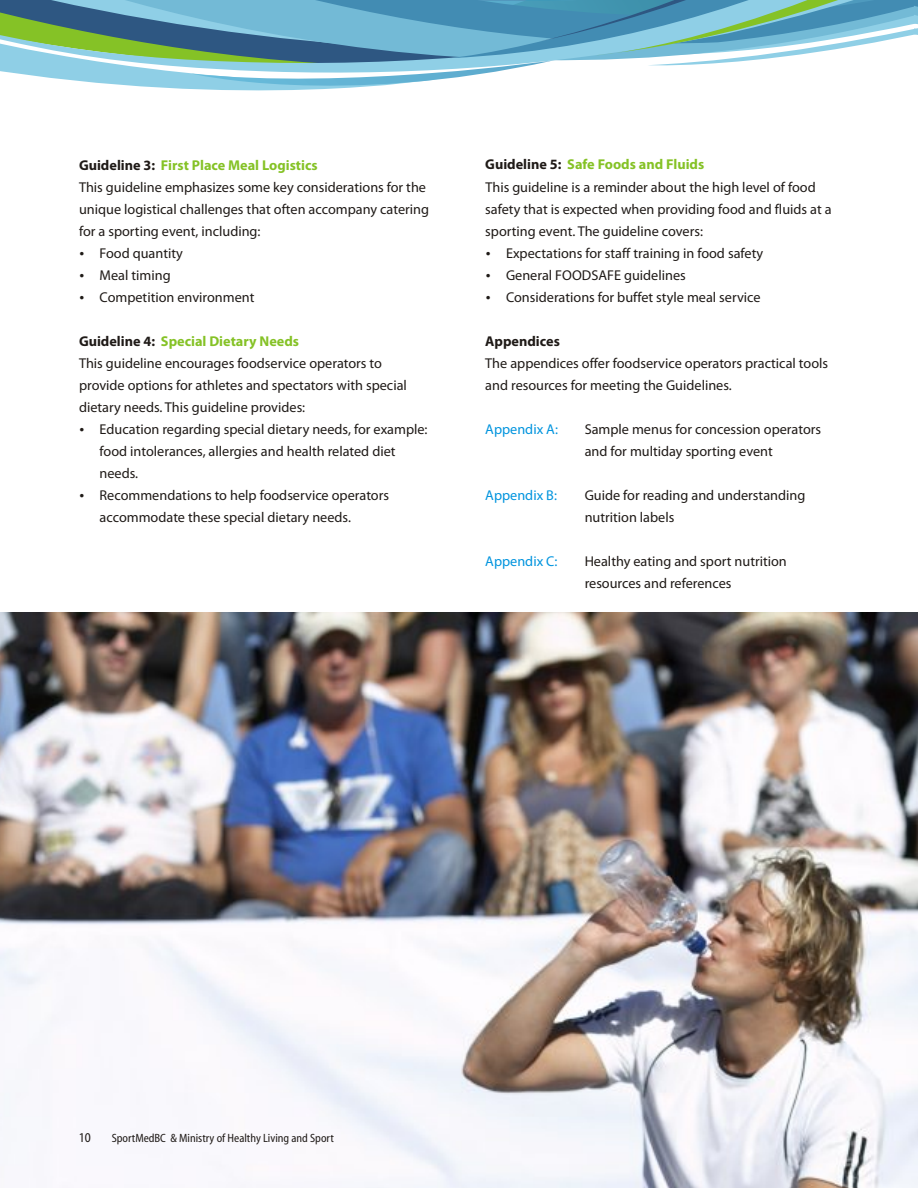
<style>
.page{position:relative;width:918px;height:1188px;background:#fff}
.page>*{position:absolute;margin:0;border:0;box-sizing:border-box;transform-origin:0 0}
.t1{font:14.25px/22px "Myriad Pro";color:#1f1a17}
.t2{font:14.25px "Myriad Pro";color:#0094de}
.t3{font:700 14.25px "Myriad Pro";color:#1f1a17}
.t4{font:13.5px "Myriad MM 400 wt 444 wd";color:#1f1a17}
.t5{font:12px "Myriad MM 400 wt 444 wd";color:#1f1a17}
.s1{font-weight:700}
.s2{font-weight:700;color:#85c226}
</style>
<div class="page">
<img style="left:0;top:612px;width:918px;height:576px">
<svg style="left:0;top:0;width:918px;height:91px"></svg>
<p class="t1" style="left:79px;top:155px;width:352px"><span class="s1">Guideline 3:</span> <span class="s2">First Place Meal Logistics<br></span>This guideline emphasizes some key considerations for the unique logistical challenges that often accompany catering for a sporting event, including:</p>
<p class="t1" style="left:79px;top:243px;width:105px">•Food quantity</p>
<p class="t1" style="left:79px;top:265px;width:93px">•Meal timing</p>
<p class="t1" style="left:79px;top:287px;width:177px">•Competition environment</p>
<p class="t1" style="left:79px;top:331px;width:329px"><span class="s1">Guideline 4:</span> <span class="s2">Special Dietary Needs<br></span>This guideline encourages foodservice operators to provide options for athletes and spectators with special dietary needs. This guideline provides:</p>
<p class="t1" style="left:100px;top:420px;width:330px;text-indent:-21px">•Education regarding special dietary needs, for example: food intolerances, allergies and health related diet needs.</p>
<p class="t1" style="left:100px;top:486px;width:291px;text-indent:-21px">•Recommendations to help foodservice operators accommodate these special dietary needs.</p>
<p class="t1" style="left:485px;top:155px;width:348px"><span class="s1">Guideline 5:</span> <span class="s2">Safe Foods and Fluids<br></span>This guideline is a reminder about the high level of food safety that is expected when providing food and fluids at a sporting event. The guideline covers:</p>
<p class="t1" style="left:485px;top:243px;width:279px">•Expectations for staff training in food safety</p>
<p class="t1" style="left:485px;top:265px;width:202px">•General FOODSAFE guidelines</p>
<p class="t1" style="left:485px;top:287px;width:277px">•Considerations for buffet style meal service</p>
<p class="t3" style="left:485px;top:335px;width:76px">Appendices</p>
<p class="t1" style="left:485px;top:353px;width:344px">The appendices offer foodservice operators practical tools and resources for meeting the Guidelines.</p>
<p class="t1" style="left:585px;top:419px;width:238px">Sample menus for concession operators and for multiday sporting event</p>
<p class="t1" style="left:585px;top:486px;width:222px">Guide for reading and understanding nutrition labels</p>
<p class="t1" style="left:585px;top:552px;width:204px">Healthy eating and sport nutrition resources and references</p>
<p class="t2" style="left:485px;top:423px;width:74px">Appendix A:</p>
<p class="t2" style="left:485px;top:490px;width:73px">Appendix B:</p>
<p class="t2" style="left:485px;top:556px;width:74px">Appendix C:</p>
<p class="t4" style="left:79px;top:1132px;width:14px">10</p>
<p class="t5" style="left:112px;top:1133px;width:224px">SportMedBC &amp; Ministry of Healthy Living and Sport</p>
</div>
